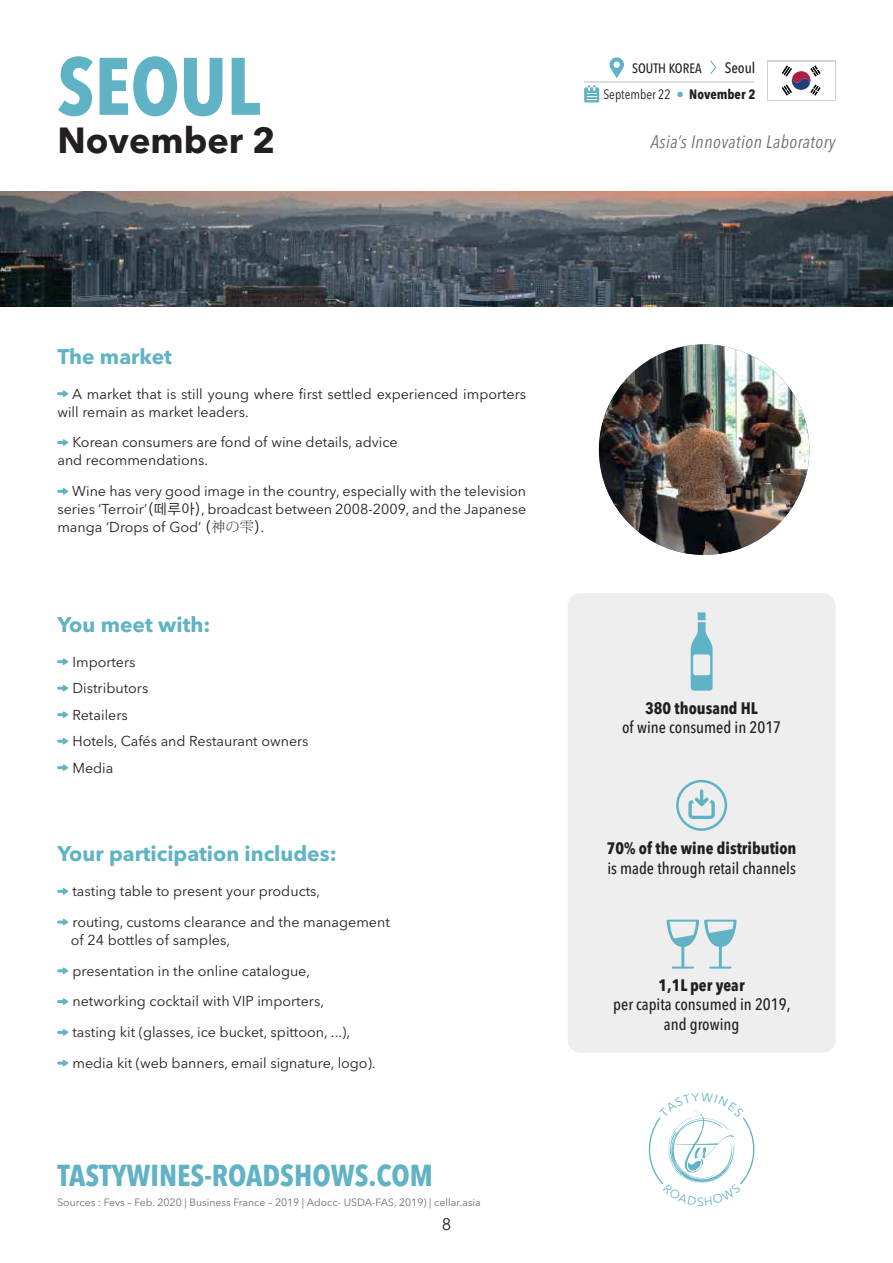
<style>
.page{position:relative;width:893px;height:1263px;background:#fff}
.page>*{position:absolute;margin:0;border:0;box-sizing:border-box;transform-origin:0 0}
.t1{font:700 condensed 80.55px "Avenir Next LT Pro";color:#60b2c5}
.t2{font:700 36px "Avenir Next LT Pro";color:#231f20}
.t3{font:700 condensed 30px "Avenir Next LT Pro";color:#60b2c5}
.t4{font:700 21px "Avenir Next LT Pro";color:#60b2c5}
.t5{font:italic condensed 18px "Avenir Next LT Pro";letter-spacing:.025em;color:#6c6d70}
.t6{font:500 condensed 16.5px/19.8px "Avenir Next LT Pro";color:#231f20;text-align:center}
.t7{font:700 condensed 16.5px "Avenir Next LT Pro";color:#231f20}
.t8{font:16.5px "Avenir Next LT Pro";color:#231f20}
.t9{font:500 condensed 15px "Avenir Next LT Pro";color:#231f20}
.t10{font:14.25px/30.8px "Avenir Next LT Pro";color:#231f20}
.t11{font:condensed 13.5px "Avenir Next LT Pro";color:#231f20}
.t12{font:500 condensed 13.5px "Avenir Next LT Pro";color:#231f20}
.t13{font:700 condensed 13.5px "Avenir Next LT Pro";color:#231f20}
.t14{font:10.5px "Avenir Next LT Pro";color:#6c6d70}
.s1{font-family:"Gothic A1"}
.s2{font-family:"Adobe Song Std";font-weight:300}
</style>
<div class="page">
<svg style="left:767px;top:60px;width:69px;height:41px"></svg>
<div style="left:768px;top:62px;width:66px;height:37px;background:#fff"></div>
<svg style="left:782px;top:65px;width:39px;height:31px"></svg>
<svg style="left:677px;top:92px;width:6px;height:5px"></svg>
<hr style="left:584px;top:81px;width:170px;height:2px;background:#d1d2d4">
<svg style="left:584px;top:85px;width:15px;height:17px"></svg>
<svg style="left:57px;top:390px;width:11px;height:7px"></svg>
<svg style="left:57px;top:439px;width:11px;height:7px"></svg>
<svg style="left:57px;top:488px;width:11px;height:7px"></svg>
<img style="left:599px;top:344px;width:210px;height:211px;border-radius:105px">
<svg style="left:57px;top:658px;width:11px;height:7px"></svg>
<svg style="left:57px;top:684px;width:11px;height:8px"></svg>
<svg style="left:57px;top:711px;width:11px;height:7px"></svg>
<svg style="left:57px;top:737px;width:11px;height:8px"></svg>
<svg style="left:57px;top:764px;width:11px;height:7px"></svg>
<img style="left:0;top:191px;width:893px;height:115px">
<svg style="left:609px;top:57px;width:15px;height:21px"></svg>
<svg style="left:710px;top:60px;width:7px;height:14px"></svg>
<div style="left:568px;top:593px;width:268px;height:459px;background:#eeeeef;border-radius:13px"></div>
<svg style="left:691px;top:612px;width:22px;height:79px"></svg>
<svg style="left:667px;top:920px;width:70px;height:48px"></svg>
<svg style="left:676px;top:780px;width:51px;height:51px"></svg>
<svg style="left:57px;top:888px;width:11px;height:7px"></svg>
<svg style="left:57px;top:918px;width:11px;height:8px"></svg>
<svg style="left:57px;top:967px;width:11px;height:7px"></svg>
<svg style="left:57px;top:998px;width:11px;height:7px"></svg>
<svg style="left:57px;top:1029px;width:11px;height:7px"></svg>
<svg style="left:57px;top:1059px;width:11px;height:8px"></svg>
<svg style="left:648px;top:1110px;width:107px;height:75px"></svg>
<h1 class="t1" style="left:57px;top:37px;width:205px">SEOUL</h1>
<h2 class="t2" style="left:57px;top:118px;width:220px">November 2</h2>
<h3 class="t4" style="left:57px;top:343px;width:116px">The market</h3>
<p class="t10" style="left:57px;top:385px;width:470px;line-height:18px;text-indent:15px">A market that is still young where first settled experienced importers will remain as market leaders.</p>
<p class="t10" style="left:57px;top:433px;width:342px;line-height:18px;text-indent:15px">Korean consumers are fond of wine details, advice and recommendations.</p>
<p class="t10" style="left:57px;top:482px;width:470px;line-height:18px;text-align:justify;text-indent:15px">Wine has very good image in the country, especially with the television series ‘Terroir’<span class="s1">(떼루아)</span>, broadcast between 2008-2009, and the Japanese manga ‘Drops of God’ <span class="s1">(</span><span class="s2">神の雫</span><span class="s1">)</span>.</p>
<h3 class="t4" style="left:57px;top:611px;width:155px">You meet with:</h3>
<p class="t10" style="left:72px;top:648px;width:238px;line-height:26.5px">Importers<br>Distributors<br>Retailers<br>Hotels, Cafés and Restaurant owners<br>Media</p>
<h3 class="t4" style="left:57px;top:841px;width:281px">Your participation includes:</h3>
<p class="t10" style="left:72px;top:876px;width:319px">tasting table to present your products,<br>routing, customs clearance and the management</p>
<p class="t10" style="left:71px;top:924px;width:306px">of 24 bottles of samples,<br>presentation in the online catalogue, networking cocktail with VIP importers,<br>tasting kit (glasses, ice bucket, spittoon, ...), media kit (web banners, email signature, logo).</p>
<h3 class="t3" style="left:57px;top:1157px;width:377px">TASTYWINES-ROADSHOWS.COM</h3>
<p class="t14" style="left:57px;top:1196px;width:425px">Sources : Fevs – Feb. 2020 | Business France – 2019 | Adocc- USDA-FAS, 2019) | cellar.asia</p>
<p class="t8" style="left:442px;top:1214px;width:11px">8</p>
<p class="t12" style="left:632px;top:60px;width:71px">SOUTH KOREA</p>
<p class="t9" style="left:725px;top:58px;width:32px">Seoul</p>
<p class="t11" style="left:603px;top:86px;width:69px">September 22</p>
<p class="t13" style="left:689px;top:86px;width:68px">November 2</p>
<p class="t5" style="left:651px;top:130px;width:186px">Asia’s Innovation Laboratory</p>
<p class="t7" style="left:645px;top:698px;width:114px">380 thousand HL</p>
<p class="t6" style="left:622px;top:718px;width:161px">of wine consumed in 2017</p>
<p class="t7" style="left:607px;top:838px;width:191px">70% of the wine distribution</p>
<p class="t6" style="left:607px;top:858px;width:190px">is made through retail channels</p>
<p class="t7" style="left:659px;top:974px;width:88px">1,1L per year</p>
<p class="t6" style="left:613px;top:994px;width:179px">per capita consumed in 2019, and growing</p>
</div>
